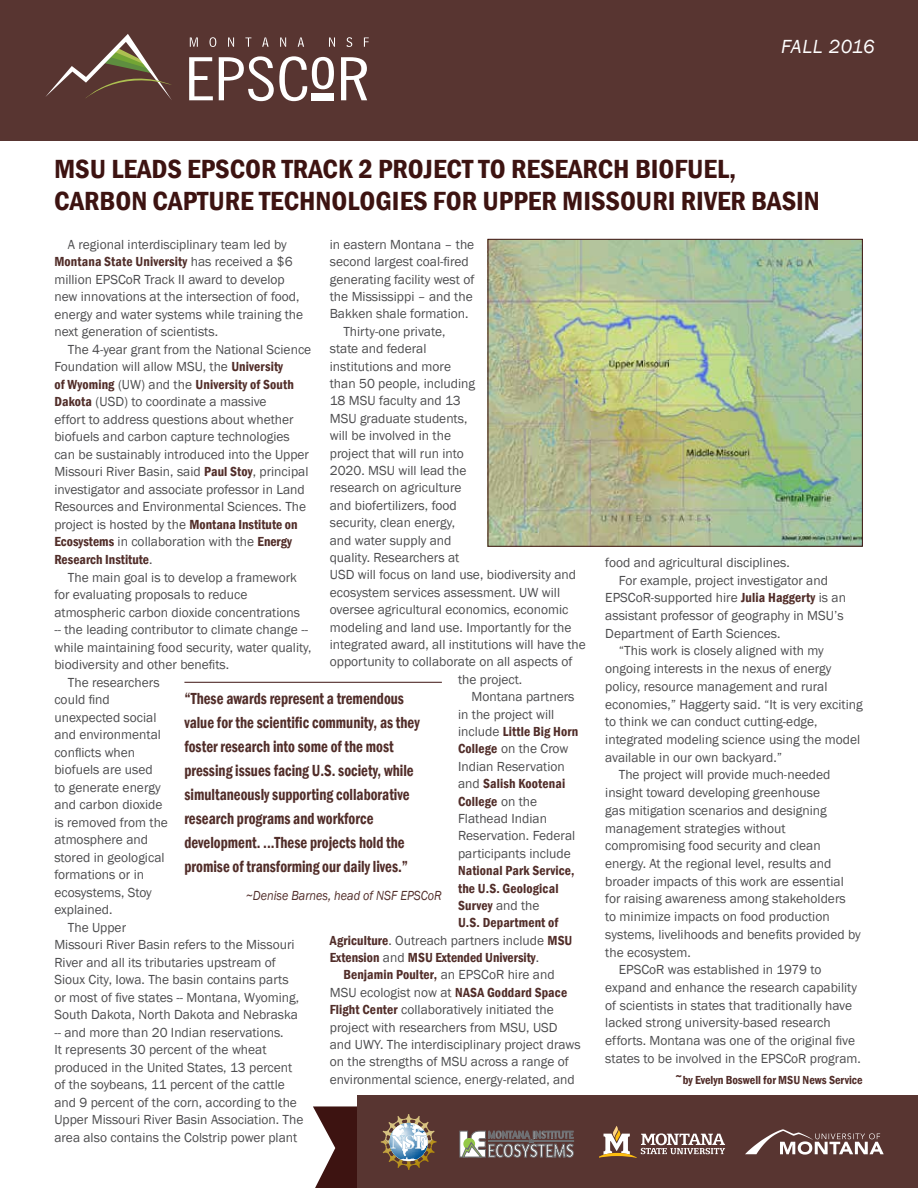
<style>
.page{position:relative;width:918px;height:1188px;background:#fff}
.page>*{position:absolute;margin:0;border:0;box-sizing:border-box;transform-origin:0 0}
.t1{font:600 condensed 27px/32.4px "Franklin Gothic";color:#3d1311;scale:1.05 1}
.italic_large{font:italic 19.5px "Franklin Gothic";letter-spacing:.01em;color:#fff}
.byline{font:600 condensed 16.5px/24px "Franklin Gothic";color:#512d29;scale:.9 1}
.body_indent{font:13.5px/17.5px "Franklin Gothic";color:#4d4d4f}
.body_indent-2{font:600 condensed 13.5px "Franklin Gothic";letter-spacing:.01em;color:#512d29}
.byline-2{font:italic 13.5px "Franklin Gothic";color:#512d29;scale:.9 1}
.t2{font:600 condensed 12px "Franklin Gothic";color:#512d29}
.s1{font-weight:600;font-stretch:condensed;color:#512d29}
.s2{font-weight:400;font-stretch:normal;color:#4d4d4f}
</style>
<div class="page">
<svg style="left:313px;top:1106px;width:45px;height:82px"></svg>
<div style="left:0;top:0;width:918px;height:140px;background:#583531"></div>
<div style="left:358px;top:1095px;width:560px;height:93px;background:#583531"></div>
<svg style="left:46px;top:34px;width:126px;height:66px"></svg>
<svg style="left:190px;top:37px;width:8px;height:10px"></svg>
<svg style="left:210px;top:37px;width:6px;height:10px"></svg>
<svg style="left:228px;top:37px;width:6px;height:10px"></svg>
<svg style="left:245px;top:37px;width:6px;height:10px"></svg>
<svg style="left:262px;top:37px;width:7px;height:10px"></svg>
<svg style="left:280px;top:37px;width:6px;height:10px"></svg>
<svg style="left:298px;top:37px;width:6px;height:10px"></svg>
<svg style="left:329px;top:37px;width:6px;height:10px"></svg>
<svg style="left:347px;top:37px;width:5px;height:10px"></svg>
<svg style="left:364px;top:37px;width:5px;height:10px"></svg>
<svg style="left:189px;top:57px;width:24px;height:43px"></svg>
<svg style="left:219px;top:56px;width:115px;height:45px"></svg>
<svg style="left:341px;top:57px;width:26px;height:43px"></svg>
<div style="left:312px;top:94px;width:22px;height:7px;background:#fff"></div>
<svg style="left:381px;top:1114px;width:55px;height:56px"></svg>
<svg style="left:600px;top:1126px;width:125px;height:32px"></svg>
<svg style="left:745px;top:1129px;width:139px;height:26px"></svg>
<svg style="left:462px;top:1131px;width:111px;height:26px"></svg>
<div style="left:534px;top:1141px;width:40px;height:1px;border:1px solid #6d6e71"></div>
<div style="left:488px;top:1141px;width:40px;height:1px;border:1px solid #6d6e71"></div>
<img style="left:490px;top:241px;width:371px;height:304px">
<div style="left:488px;top:239px;width:375px;height:308px;border:1px solid #3d1311"></div>
<hr style="left:184px;top:682px;width:258px;height:1px;background:#3d1311">
<p class="italic_large" style="left:781px;top:35px;width:95px">FALL 2016</p>
<h2 class="t1" style="left:54px;top:152px;width:731px">MSU LEADS EPSCOR TRACK 2 PROJECT TO RESEARCH BIOFUEL,<br>CARBON CAPTURE TECHNOLOGIES FOR UPPER MISSOURI RIVER BASIN</h2>
<p class="body_indent" style="left:54px;top:236px;width:250px;text-indent:14px">A regional interdisciplinary team led by <span class="s1">Montana State University</span> has received a $6 million EPSCoR Track II award to develop new innovations at the intersection of food, energy and water systems while training the next generation of scientists.</p>
<p class="body_indent" style="left:54px;top:341px;width:258px;text-indent:14px">The 4-year grant from the National Science Foundation will allow MSU, the <span class="s1">University<br>of Wyoming</span> (UW) and the <span class="s1">University of South Dakota</span> (USD) to coordinate a massive<br>effort to address questions about whether biofuels and carbon capture technologies can be sustainably introduced into the Upper Missouri River Basin, said <span class="s1">Paul Stoy</span>, principal investigator and associate professor in Land Resources and Environmental Sciences. The project is hosted by the <span class="s1">Montana Institute on Ecosystems</span> in collaboration with the <span class="s1">Energy Research Institute</span>.</p>
<p class="body_indent" style="left:54px;top:569px;width:259px;text-indent:14px">The main goal is to develop a framework for evaluating proposals to reduce atmospheric carbon dioxide concentrations<br>-- the leading contributor to climate change -- while maintaining food security, water quality, biodiversity and other benefits.</p>
<p class="body_indent" style="left:54px;top:674px;width:115px;text-indent:14px">The researchers could find unexpected social and environmental conflicts when biofuels are used<br>to generate energy and carbon dioxide is removed from the atmosphere and stored in geological formations or in ecosystems, Stoy explained.</p>
<p class="body_indent" style="left:54px;top:919px;width:251px;text-indent:14px">The Upper<br>Missouri River Basin refers to the Missouri River and all its tributaries upstream of Sioux City, Iowa. The basin contains parts<br>or most of five states -- Montana, Wyoming, South Dakota, North Dakota and Nebraska -- and more than 20 Indian reservations.<br>It represents 30 percent of the wheat produced in the United States, 13 percent of the soybeans, 11 percent of the cattle and 9 percent of the corn, according to the Upper Missouri River Basin Association. The area also contains the Colstrip power plant</p>
<p class="body_indent" style="left:330px;top:236px;width:146px">in eastern Montana – the second largest coal-fired generating facility west of the Mississippi – and the<br>Bakken shale formation.</p>
<p class="body_indent" style="left:343px;top:323px;width:104px">Thirty-one private,</p>
<p class="body_indent" style="left:330px;top:340px;width:98px">state and federal</p>
<p class="body_indent" style="left:330px;top:358px;width:123px">institutions and more</p>
<p class="body_indent" style="left:330px;top:375px;width:147px">than 50 people, including</p>
<p class="body_indent" style="left:330px;top:392px;width:133px">18 MSU faculty and 13</p>
<p class="body_indent" style="left:330px;top:410px;width:139px">MSU graduate students,</p>
<p class="body_indent" style="left:330px;top:427px;width:123px">will be involved in the</p>
<p class="body_indent" style="left:330px;top:445px;width:135px">project that will run into</p>
<p class="body_indent" style="left:330px;top:462px;width:138px">2020. MSU will lead the</p>
<p class="body_indent" style="left:330px;top:479px;width:133px">research on agriculture</p>
<p class="body_indent" style="left:330px;top:497px;width:128px">and biofertilizers, food</p>
<p class="body_indent" style="left:330px;top:514px;width:127px">security, clean energy,</p>
<p class="body_indent" style="left:330px;top:532px;width:123px">and water supply and</p>
<p class="body_indent" style="left:330px;top:549px;width:131px">quality. Researchers at</p>
<p class="body_indent" style="left:330px;top:566px;width:248px">USD will focus on land use, biodiversity and</p>
<p class="body_indent" style="left:330px;top:584px;width:232px">ecosystem services assessment. UW will</p>
<p class="body_indent" style="left:330px;top:601px;width:240px">oversee agricultural economics, economic</p>
<p class="body_indent" style="left:330px;top:619px;width:243px">modeling and land use. Importantly for the</p>
<p class="body_indent" style="left:330px;top:636px;width:258px">integrated award, all institutions will have the</p>
<p class="body_indent" style="left:330px;top:653px;width:244px">opportunity to collaborate on all aspects of</p>
<p class="body_indent" style="left:458px;top:671px;width:66px">the project.</p>
<p class="body_indent" style="left:472px;top:688px;width:104px">Montana partners</p>
<p class="body_indent" style="left:458px;top:706px;width:98px">in the project will</p>
<p class="body_indent-2" style="left:458px;top:722px;width:122px"><span class="s2">include</span> Little Big Horn</p>
<p class="body_indent" style="left:458px;top:740px;width:112px"><span class="s1">College</span> on the Crow</p>
<p class="body_indent" style="left:458px;top:758px;width:108px">Indian Reservation</p>
<p class="body_indent-2" style="left:458px;top:775px;width:109px"><span class="s2">and</span> Salish Kootenai</p>
<p class="body_indent-2" style="left:458px;top:792px;width:81px">College <span class="s2">on the</span></p>
<p class="body_indent" style="left:458px;top:810px;width:90px">Flathead Indian</p>
<p class="body_indent" style="left:458px;top:827px;width:119px">Reservation. Federal</p>
<p class="body_indent" style="left:458px;top:845px;width:114px">participants include</p>
<p class="body_indent-2" style="left:458px;top:862px;width:118px">National Park Service,</p>
<p class="body_indent-2" style="left:458px;top:879px;width:102px">the U.S. Geological</p>
<p class="body_indent-2" style="left:458px;top:896px;width:83px">Survey <span class="s2">and the</span></p>
<p class="body_indent-2" style="left:458px;top:914px;width:102px">U.S. Department of</p>
<p class="body_indent" style="left:330px;top:932px;width:244px"><span class="s1">Agriculture</span>. Outreach partners include <span class="s1">MSU</span></p>
<p class="body_indent-2" style="left:330px;top:949px;width:211px">Extension <span class="s2">and</span> MSU Extended University<span class="s2">.</span></p>
<p class="body_indent" style="left:330px;top:967px;width:252px;text-indent:14px"><span class="s1">Benjamin Poulter,</span> an EPSCoR hire and MSU ecologist now at <span class="s1">NASA Goddard Space Flight Center</span> collaboratively initiated the project with researchers from MSU, USD and UWY. The interdisciplinary project draws on the strengths of MSU across a range of environmental science, energy-related, and</p>
<p class="byline" style="left:184px;top:687px;width:263px">“These awards represent a tremendous value for the scientific community, as they foster research into some of the most pressing issues facing U.S. society, while simultaneously supporting collaborative research programs and workforce development. ...These projects hold the promise of transforming our daily lives.”</p>
<p class="byline-2" style="left:246px;top:887px;width:219px">~Denise Barnes, head of NSF EPSCoR</p>
<p class="body_indent" style="left:605px;top:554px;width:186px">food and agricultural disciplines.</p>
<p class="body_indent" style="left:605px;top:572px;width:242px;text-indent:14px">For example, project investigator and EPSCoR-supported hire <span class="s1">Julia Haggerty</span> is an assistant professor of geography in MSU’s Department of Earth Sciences.</p>
<p class="body_indent" style="left:605px;top:642px;width:259px;text-indent:14px">“This work is closely aligned with my ongoing interests in the nexus of energy policy, resource management and rural economies,” Haggerty said. “It is very exciting to think we can conduct cutting-edge, integrated modeling science using the model available in our own backyard.”</p>
<p class="body_indent" style="left:605px;top:766px;width:257px;text-indent:14px">The project will provide much-needed insight toward developing greenhouse<br>gas mitigation scenarios and designing management strategies without compromising food security and clean energy. At the regional level, results and broader impacts of this work are essential for raising awareness among stakeholders<br>to minimize impacts on food production systems, livelihoods and benefits provided by the ecosystem.</p>
<p class="body_indent" style="left:605px;top:961px;width:257px;text-indent:14px">EPSCoR was established in 1979 to expand and enhance the research capability of scientists in states that traditionally have lacked strong university-based research efforts. Montana was one of the original five states to be involved in the EPSCoR program.</p>
<p class="t2" style="left:675px;top:1072px;width:189px">~by Evelyn Boswell for MSU News Service</p>
</div>
